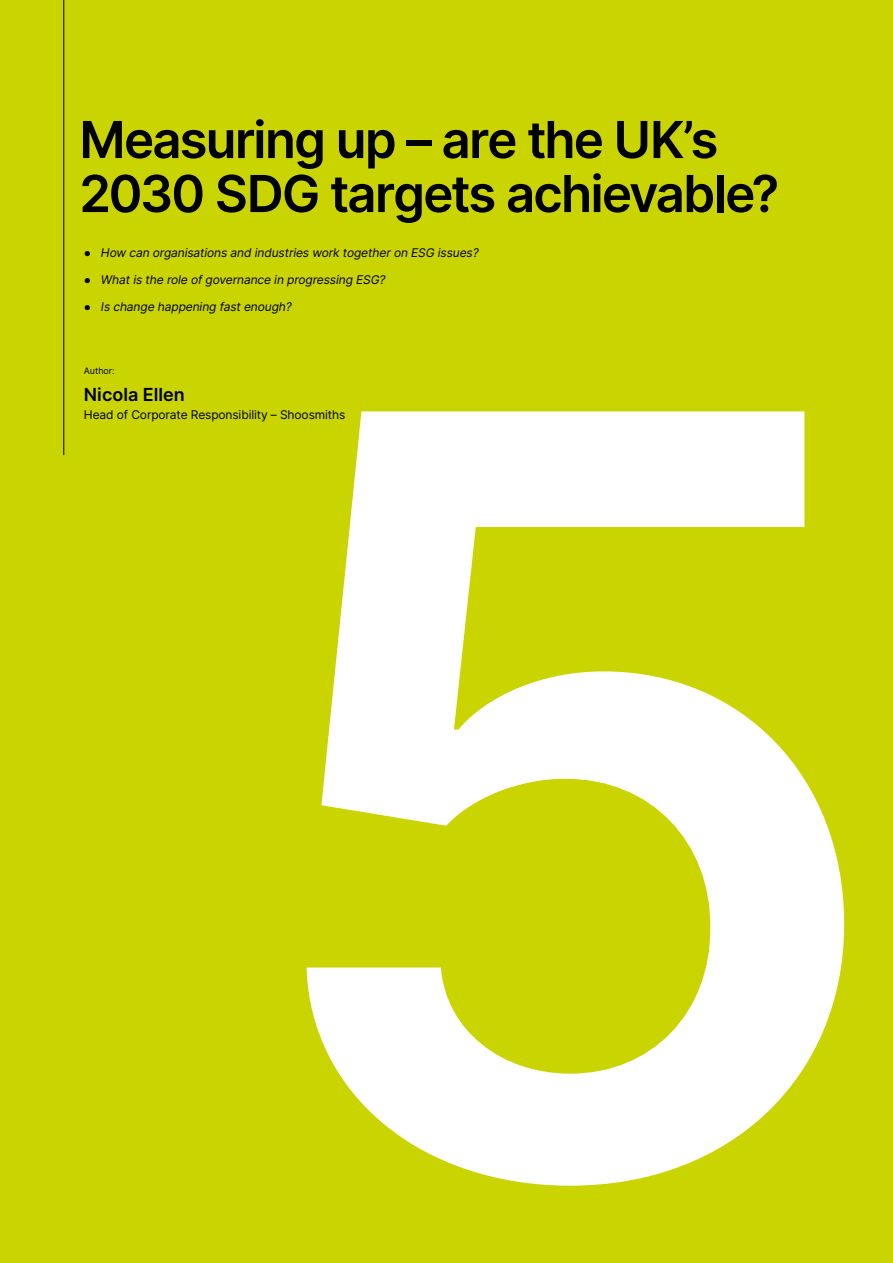
<style>
.page{position:relative;width:893px;height:1263px;background:#cad400}
.page>*{position:absolute;margin:0;border:0;box-sizing:border-box;transform-origin:0 0}
.t1{font:600 1050px "Inter";color:#fff}
.t2{font:600 51px/54px "Inter";letter-spacing:-.035em;color:#000}
.t3{font:600 18px "Inter";color:#000}
.t4{font:italic 12px "Inter";letter-spacing:-.01em;color:#000}
.t5{font:12px "Inter";letter-spacing:-.01em;color:#000}
.t6{font:9px "Inter";letter-spacing:-.01em;color:#000}
.s1{font-family:"Arial";font-weight:700;font-style:normal}
</style>
<div class="page">
<hr style="left:63px;top:0;width:1px;height:455px;background:#000">
<h2 class="t2" style="left:79px;top:111px;width:701px">Measuring up – are the UK’s<br>2030 SDG targets achievable?</h2>
<p class="t4" style="left:84px;top:244px;width:396px"><span class="s1">●</span> How can organisations and industries work together on ESG issues?</p>
<p class="t4" style="left:84px;top:271px;width:303px"><span class="s1">●</span> What is the role of governance in progressing ESG?</p>
<p class="t4" style="left:84px;top:298px;width:209px"><span class="s1">●</span> Is change happening fast enough?</p>
<p class="t6" style="left:84px;top:364px;width:32px">Author:</p>
<h3 class="t3" style="left:84px;top:381px;width:102px">Nicola Ellen</h3>
<p class="t5" style="left:84px;top:406px;width:263px">Head of Corporate Responsibility – Shoosmiths</p>
<h1 class="t1" style="left:237px;top:29px;width:665px">5</h1>
</div>
